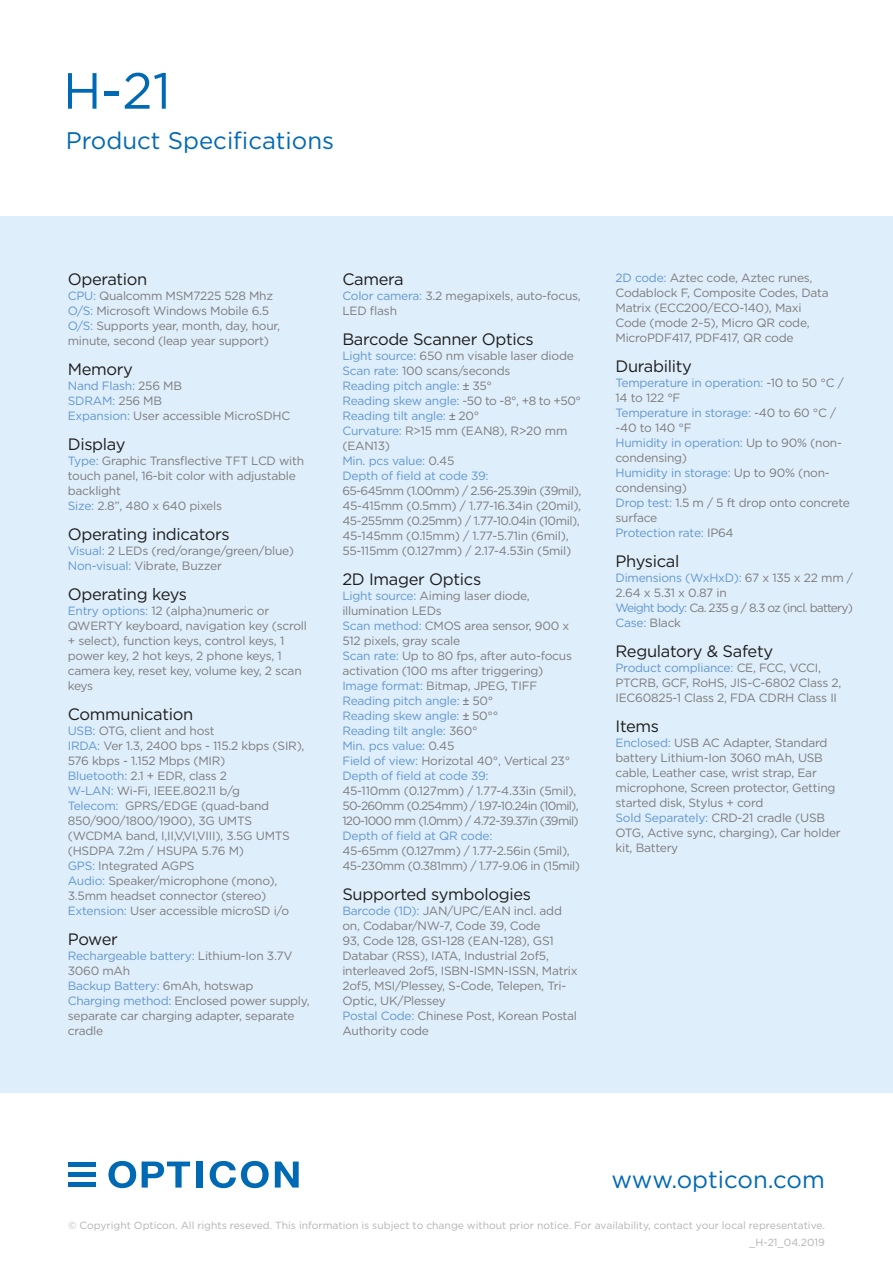
<style>
.page{position:relative;width:893px;height:1263px;background:#fff}
.page>*{position:absolute;margin:0;border:0;box-sizing:border-box;transform-origin:0 0}
.t1{font:50.85px "Gotham";color:#0069b4}
.t2{font:24px "Gotham";color:#0069b4}
.t3{font:16.5px "Gotham";letter-spacing:-.02em;color:#1d1d1b}
.t4{font:12px/15px "Gotham";letter-spacing:-.02em;color:#7c7c7c}
.t5{font:12px/15px "Gotham";letter-spacing:-.02em;color:#6197d1}
.t6{font:12px/15px "Gotham";letter-spacing:-.04em;color:#7c7c7c}
.t7{font:12px/15px "Gotham";letter-spacing:-.06em;color:#7c7c7c}
.t8{font:12px/15px "Gotham";letter-spacing:-.05em;color:#7c7c7c}
.t9{font:12px "Gotham";letter-spacing:-.065em;color:#7c7c7c}
.t10{font:10.35px "Gotham";color:#b2b2b2}
.s1{color:#6197d1}
.s2{color:#7c7c7c}
.s3{font-family:"Arial";color:#7c7c7c}
</style>
<div class="page">
<div style="left:68px;top:1162px;width:27px;height:5px;background:#0069b4"></div>
<div style="left:68px;top:1172px;width:27px;height:5px;background:#0069b4"></div>
<div style="left:68px;top:1182px;width:27px;height:5px;background:#0069b4"></div>
<svg style="left:108px;top:1161px;width:28px;height:27px"></svg>
<svg style="left:142px;top:1161px;width:48px;height:26px"></svg>
<div style="left:196px;top:1161px;width:7px;height:26px;background:#0069b4"></div>
<svg style="left:210px;top:1161px;width:59px;height:27px"></svg>
<svg style="left:275px;top:1161px;width:24px;height:26px"></svg>
<div style="left:0;top:217px;width:893px;height:876px;background:#dfeefb"></div>
<p class="t1" style="left:63px;top:58px;width:109px">H-21</p>
<p class="t2" style="left:66px;top:125px;width:270px">Product Specifications</p>
<p class="t3" style="left:68px;top:269px;width:81px">Operation</p>
<p class="t4" style="left:68px;top:288px;width:207px"><span class="s1">CPU:</span> Qualcomm MSM7225 528 Mhz</p>
<p class="t4" style="left:68px;top:303px;width:203px"><span class="s1">O/S:</span> Microsoft Windows Mobile 6.5</p>
<p class="t4" style="left:68px;top:318px;width:214px"><span class="s1">O/S:</span> Supports year, month, day, hour, minute, second (leap year support)</p>
<p class="t3" style="left:68px;top:359px;width:67px">Memory</p>
<p class="t5" style="left:68px;top:378px;width:116px">Nand Flash: <span class="s2">256 MB</span></p>
<p class="t5" style="left:68px;top:393px;width:96px">SDRAM: <span class="s2">256 MB</span></p>
<p class="t4" style="left:68px;top:408px;width:224px"><span class="s1">Expansion:</span> User accessible MicroSDHC</p>
<p class="t3" style="left:68px;top:434px;width:59px">Display</p>
<p class="t4" style="left:68px;top:453px;width:238px"><span class="s1">Type:</span> Graphic Transflective TFT LCD with touch panel, 16-bit color with adjustable backlight</p>
<p class="t4" style="left:68px;top:498px;width:156px"><span class="s1">Size:</span> 2.8”, 480 x 640 pixels</p>
<p class="t3" style="left:68px;top:524px;width:163px">Operating indicators</p>
<p class="t4" style="left:68px;top:543px;width:228px"><span class="s1">Visual:</span> 2 LEDs (red/orange/green/blue)</p>
<p class="t4" style="left:68px;top:558px;width:156px"><span class="s1">Non-visual:</span> Vibrate, Buzzer</p>
<p class="t3" style="left:68px;top:584px;width:121px">Operating keys</p>
<p class="t4" style="left:68px;top:603px;width:241px"><span class="s1">Entry options:</span> 12 (alpha)numeric or QWERTY keyboard, navigation key (scroll + select), function keys, control keys, 1 power key, 2 hot keys, 2 phone keys, 1 camera key, reset key, volume key, 2 scan keys</p>
<p class="t3" style="left:68px;top:704px;width:127px">Communication</p>
<p class="t4" style="left:68px;top:723px;width:148px"><span class="s1">USB:</span> OTG, client and host</p>
<p class="t4" style="left:68px;top:738px;width:238px"><span class="s1">IRDA:</span> Ver 1.3, 2400 bps - 115.2 kbps (SIR),<br>576 kbps - 1.152 Mbps (MIR)</p>
<p class="t4" style="left:68px;top:768px;width:161px"><span class="s1">Bluetooth:</span> 2.1 + EDR, class 2</p>
<p class="t4" style="left:68px;top:783px;width:174px"><span class="s1">W-LAN:</span> Wi-Fi, IEEE.802.11 b/g</p>
<p class="t4" style="left:68px;top:798px;width:224px"><span class="s1">Telecom:</span> GPRS/EDGE (quad-band<br>850/900/1800/1900), 3G UMTS (WCDMA band, I,II,V,VI,VIII), 3.5G UMTS (HSDPA 7.2m / HSUPA 5.76 M)</p>
<p class="t4" style="left:68px;top:858px;width:128px"><span class="s1">GPS:</span> Integrated AGPS</p>
<p class="t4" style="left:68px;top:873px;width:211px"><span class="s1">Audio:</span> Speaker/microphone (mono),<br>3.5mm headset connector (stereo)</p>
<p class="t4" style="left:68px;top:903px;width:223px"><span class="s1">Extension:</span> User accessible microSD i/o</p>
<p class="t3" style="left:68px;top:929px;width:52px">Power</p>
<p class="t4" style="left:68px;top:948px;width:226px"><span class="s1">Rechargeable battery:</span> Lithium-Ion 3.7V<br>3060 mAh</p>
<p class="t5" style="left:68px;top:978px;width:187px">Backup Battery: <span class="s2">6mAh, hotswap</span></p>
<p class="t4" style="left:68px;top:993px;width:243px"><span class="s1">Charging method:</span> Enclosed power supply, separate car charging adapter, separate cradle</p>
<p class="t3" style="left:342px;top:269px;width:63px">Camera</p>
<p class="t4" style="left:342px;top:288px;width:240px"><span class="s1">Color camera:</span> 3.2 megapixels, auto-focus,<br>LED flash</p>
<p class="t3" style="left:342px;top:329px;width:193px">Barcode Scanner Optics</p>
<p class="t4" style="left:342px;top:348px;width:233px"><span class="s1">Light source:</span> 650 nm visable laser diode</p>
<p class="t4" style="left:342px;top:363px;width:169px"><span class="s1">Scan rate:</span> 100 scans/seconds</p>
<p class="t5" style="left:342px;top:378px;width:151px">Reading pitch angle: <span class="s3">±</span> <span class="s2">35°</span></p>
<p class="t5" style="left:342px;top:393px;width:240px">Reading skew angle: <span class="s2">-50 to -8°, +8 to +50°</span></p>
<p class="t5" style="left:342px;top:408px;width:138px">Reading tilt angle: <span class="s3">±</span> <span class="s2">20°</span></p>
<p class="t4" style="left:342px;top:423px;width:227px"><span class="s1">Curvature:</span> R&gt;15 mm (EAN8), R&gt;20 mm (EAN13)</p>
<p class="t5" style="left:342px;top:453px;width:114px">Min. pcs value: <span class="s2">0.45</span></p>
<p class="t8" style="left:342px;top:468px;width:240px"><span class="s1">Depth of field at code 39:<br></span>65-645mm (1.00mm) / 2.56-25.39in (39mil),</p>
<p class="t6" style="left:342px;top:498px;width:240px">45-415mm (0.5mm) / 1.77-16.34in (20mil),<br>45-255mm (0.25mm) / 1.77-10.04in (10mil),</p>
<p class="t4" style="left:342px;top:528px;width:230px">45-145mm (0.15mm) / 1.77-5.71in (6mil),<br>55-115mm (0.127mm) / 2.17-4.53in (5mil)</p>
<p class="t3" style="left:342px;top:569px;width:140px">2D Imager Optics</p>
<p class="t4" style="left:342px;top:588px;width:189px"><span class="s1">Light source:</span> Aiming laser diode, illumination LEDs</p>
<p class="t4" style="left:342px;top:618px;width:229px"><span class="s1">Scan method:</span> CMOS area sensor, 900 x<br>512 pixels, gray scale</p>
<p class="t4" style="left:342px;top:648px;width:231px"><span class="s1">Scan rate:</span> Up to 80 fps, after auto-focus activation (100 ms after triggering)</p>
<p class="t4" style="left:342px;top:678px;width:196px"><span class="s1">Image format:</span> Bitmap, JPEG, TIFF</p>
<p class="t5" style="left:342px;top:693px;width:152px">Reading pitch angle: <span class="s3">±</span> <span class="s2">50°</span></p>
<p class="t5" style="left:342px;top:708px;width:157px">Reading skew angle: <span class="s3">±</span> <span class="s2">50°°</span></p>
<p class="t5" style="left:342px;top:723px;width:137px">Reading tilt angle: <span class="s2">360°</span></p>
<p class="t5" style="left:342px;top:738px;width:114px">Min. pcs value: <span class="s2">0.45</span></p>
<p class="t4" style="left:342px;top:753px;width:229px"><span class="s1">Field of view:</span> Horizotal 40°, Vertical 23°</p>
<p class="t7" style="left:342px;top:768px;width:238px"><span class="s1">Depth of field at code 39:<br></span>45-110mm (0.127mm) / 1.77-4.33in (5mil), 50-260mm (0.254mm) / 1.97-10.24in (10mil), 120-1000 mm (1.0mm) / 4.72-39.37in (39mil)</p>
<p class="t5" style="left:342px;top:828px;width:152px">Depth of field at QR code:</p>
<p class="t6" style="left:342px;top:843px;width:239px">45-65mm (0.127mm) / 1.77-2.56in (5mil),<br>45-230mm (0.381mm) / 1.77-9.06 in (15mil)</p>
<p class="t3" style="left:342px;top:884px;width:190px">Supported symbologies</p>
<p class="t4" style="left:342px;top:903px;width:237px"><span class="s1">Barcode (1D):</span> JAN/UPC/EAN incl. add on, Codabar/NW-7, Code 39, Code<br>93, Code 128, GS1-128 (EAN-128), GS1<br>Databar (RSS), IATA, Industrial 2of5, interleaved 2of5, ISBN-ISMN-ISSN, Matrix 2of5, MSI/Plessey, S-Code, Telepen, Tri-Optic, UK/Plessey</p>
<p class="t4" style="left:342px;top:1008px;width:236px"><span class="s1">Postal Code:</span> Chinese Post, Korean Postal<br>Authority code</p>
<p class="t4" style="left:615px;top:270px;width:215px"><span class="s1">2D code:</span> Aztec code, Aztec runes,<br>Codablock F, Composite Codes, Data<br>Matrix (ECC200/ECO-140), Maxi<br>Code (mode 2~5), Micro QR code,<br>MicroPDF417, PDF417, QR code</p>
<p class="t3" style="left:615px;top:355px;width:78px">Durability</p>
<p class="t5" style="left:615px;top:375px;width:230px">Temperature in operation: <span class="s2">-10 to 50 °C /<br>14 to 122 °F</span></p>
<p class="t5" style="left:615px;top:405px;width:222px">Temperature in storage: <span class="s2">-40 to 60 °C / -40 to 140 °F</span></p>
<p class="t4" style="left:615px;top:435px;width:228px"><span class="s1">Humidity in operation:</span> Up to 90% (non&shy;condensing)</p>
<p class="t4" style="left:615px;top:465px;width:216px"><span class="s1">Humidity in storage:</span> Up to 90% (non&shy;condensing)</p>
<p class="t4" style="left:615px;top:495px;width:236px"><span class="s1">Drop test:</span> 1.5 m / 5 ft drop onto concrete surface</p>
<p class="t5" style="left:615px;top:525px;width:120px">Protection rate: <span class="s2">IP64</span></p>
<p class="t3" style="left:615px;top:550px;width:65px">Physical</p>
<p class="t4" style="left:615px;top:570px;width:239px"><span class="s1">Dimensions (WxHxD):</span> 67 x 135 x 22 mm /<br>2.64 x 5.31 x 0.87 in</p>
<p class="t9" style="left:615px;top:600px;width:239px"><span class="s1">Weight body:</span> Ca. 235 g / 8.3 oz (incl. battery)</p>
<p class="t5" style="left:615px;top:615px;width:67px">Case: <span class="s2">Black</span></p>
<p class="t3" style="left:615px;top:640px;width:159px">Regulatory &amp; Safety</p>
<p class="t4" style="left:615px;top:660px;width:227px"><span class="s1">Product compliance:</span> CE, FCC, VCCI,<br>PTCRB, GCF, RoHS, JIS-C-6802 Class 2,<br>IEC60825-1 Class 2, FDA CDRH Class II</p>
<p class="t3" style="left:615px;top:715px;width:45px">Items</p>
<p class="t4" style="left:615px;top:735px;width:221px"><span class="s1">Enclosed:</span> USB AC Adapter, Standard battery Lithium-Ion 3060 mAh, USB cable, Leather case, wrist strap, Ear microphone, Screen protector, Getting started disk, Stylus + cord</p>
<p class="t4" style="left:615px;top:810px;width:227px"><span class="s1">Sold Separately:</span> CRD-21 cradle (USB<br>OTG, Active sync, charging), Car holder kit, Battery</p>
<p class="t2" style="left:611px;top:1164px;width:215px">www.opticon.com</p>
<p class="t10" style="left:68px;top:1218px;width:758px">© Copyright Opticon. All rights reseved. This information is subject to change without prior notice. For availability, contact your local representative.</p>
<p class="t10" style="left:749px;top:1235px;width:77px">_H-21_04.2019</p>
</div>
